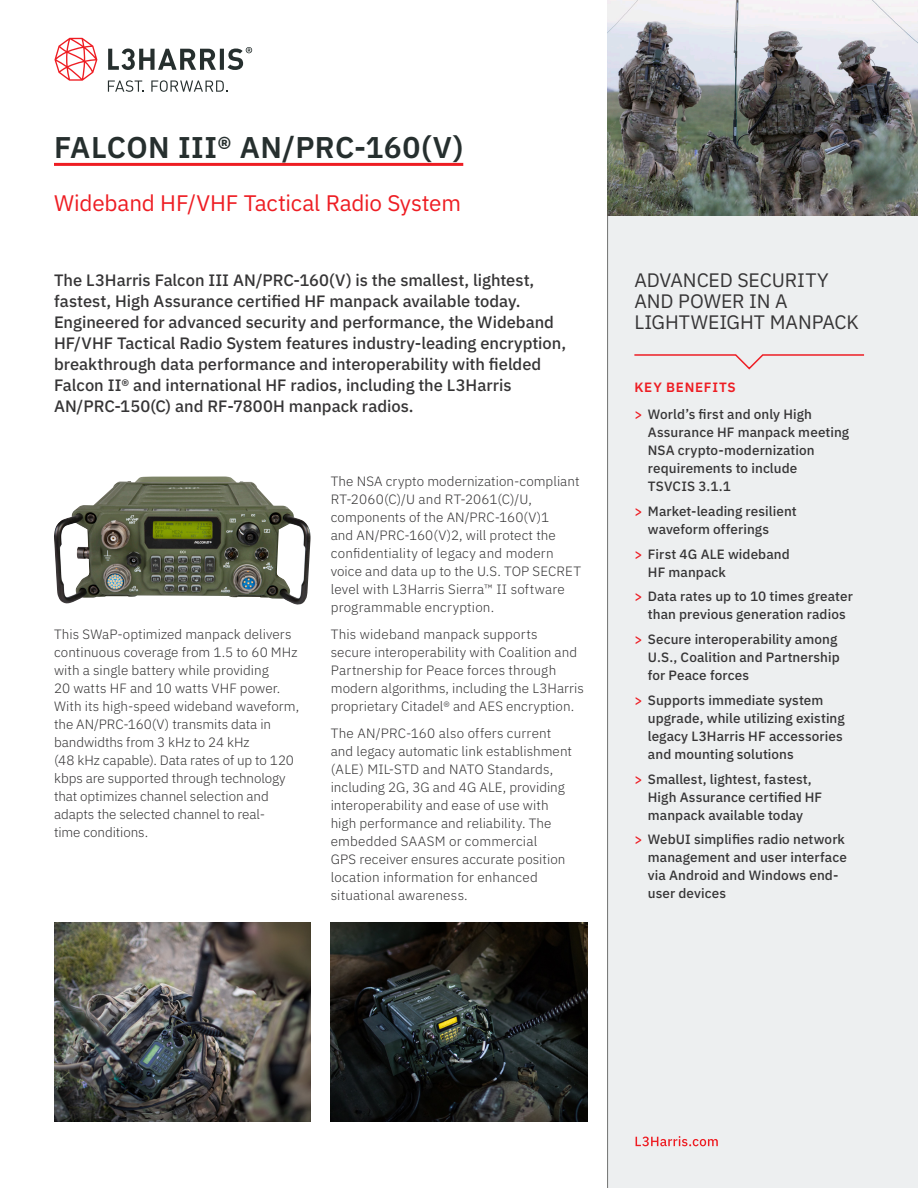
<style>
.page{position:relative;width:918px;height:1188px;background:#fff}
.page>*{position:absolute;margin:0;border:0;box-sizing:border-box;transform-origin:0 0}
.H1___Plex_Sans_20pt__Auto_lead__Titanium{font:600 30px "IBM Plex Sans";letter-spacing:.015em;color:#262f2e}
.H2__RED____Plex_Sans_Regular_15pt__17_le{font:22.5px "IBM Plex Sans";letter-spacing:-.01em;color:#ee1d23}
.CS_Benefit_Statement{font:19.5px/21px "IBM Plex Sans";letter-spacing:-.005em;color:#363536}
.INTRO___Plex_Sans_Medium_11pt__14_lead__{font:500 16.5px/21px "IBM Plex Sans";color:#363536}
.BODY___Plex_Sans_Light_9pt__12_lead__0_0{font:300 13.5px/18px "IBM Plex Sans";letter-spacing:.005em;color:#363536}
.t1{font:500 13.5px/18px "IBM Plex Sans";letter-spacing:.005em;color:#363536}
.CALLOUT___Plex_Sans_Medium_24pt__26_lead{font:600 13.5px "IBM Plex Sans";letter-spacing:.055em;color:#ee1d23}
.s1{color:#ee1d23}
</style>
<div class="page">
<div style="left:608px;top:0;width:310px;height:1188px;background:#edeff0"></div>
<hr style="left:607px;top:0;width:1px;height:1188px;background:#737473">
<svg style="left:636px;top:1136px;width:82px;height:10px"></svg>
<svg style="left:634px;top:354px;width:231px;height:16px"></svg>
<img style="left:54px;top:476px;width:256px;height:129px">
<hr style="left:54px;top:163px;width:409px;height:3px;background:#ee1d23">
<img style="left:54px;top:923px;width:257px;height:198px">
<img style="left:331px;top:923px;width:256px;height:198px">
<img style="left:608px;top:0;width:310px;height:216px">
<svg style="left:108px;top:80px;width:36px;height:12px"></svg>
<svg style="left:151px;top:80px;width:76px;height:12px"></svg>
<svg style="left:54px;top:38px;width:43px;height:43px"></svg>
<svg style="left:108px;top:47px;width:144px;height:23px"></svg>
<p class="H1___Plex_Sans_20pt__Auto_lead__Titanium" style="left:54px;top:124px;width:411px">FALCON III® AN/PRC-160(V)</p>
<p class="H2__RED____Plex_Sans_Regular_15pt__17_le" style="left:54px;top:186px;width:409px">Wideband HF/VHF Tactical Radio System</p>
<p class="INTRO___Plex_Sans_Medium_11pt__14_lead__" style="left:54px;top:268px;width:514px">The L3Harris Falcon III AN/PRC-160(V) is the smallest, lightest, fastest, High Assurance certified HF manpack available today.<br>Engineered for advanced security and performance, the Wideband HF/VHF Tactical Radio System features industry-leading encryption, breakthrough data performance and interoperability with fielded Falcon II® and international HF radios, including the L3Harris AN/PRC-150(C) and RF-7800H manpack radios.</p>
<p class="BODY___Plex_Sans_Light_9pt__12_lead__0_0" style="left:54px;top:624px;width:247px">This SWaP-optimized manpack delivers continuous coverage from 1.5 to 60 MHz with a single battery while providing<br>20 watts HF and 10 watts VHF power.<br>With its high-speed wideband waveform, the AN/PRC-160(V) transmits data in bandwidths from 3 kHz to 24 kHz<br>(48 kHz capable). Data rates of up to 120 kbps are supported through technology that optimizes channel selection and adapts the selected channel to real-<br>time conditions.</p>
<p class="BODY___Plex_Sans_Light_9pt__12_lead__0_0" style="left:331px;top:471px;width:252px">The NSA crypto modernization-compliant RT-2060(C)/U and RT-2061(C)/U, components of the AN/PRC-160(V)1<br>and AN/PRC-160(V)2, will protect the confidentiality of legacy and modern voice and data up to the U.S. TOP SECRET level with L3Harris Sierra™ II software programmable encryption.</p>
<p class="BODY___Plex_Sans_Light_9pt__12_lead__0_0" style="left:331px;top:624px;width:255px">This wideband manpack supports<br>secure interoperability with Coalition and Partnership for Peace forces through modern algorithms, including the L3Harris proprietary Citadel® and AES encryption.</p>
<p class="BODY___Plex_Sans_Light_9pt__12_lead__0_0" style="left:331px;top:723px;width:243px">The AN/PRC-160 also offers current and legacy automatic link establishment (ALE) MIL-STD and NATO Standards, including 2G, 3G and 4G ALE, providing interoperability and ease of use with high performance and reliability. The embedded SAASM or commercial<br>GPS receiver ensures accurate position location information for enhanced situational awareness.</p>
<p class="CS_Benefit_Statement" style="left:634px;top:268px;width:226px">ADVANCED SECURITY<br>AND POWER IN A<br>LIGHTWEIGHT MANPACK</p>
<p class="CALLOUT___Plex_Sans_Medium_24pt__26_lead" style="left:634px;top:377px;width:103px">KEY BENEFITS</p>
<p class="t1" style="left:648px;top:404px;width:203px;text-indent:-14px"><span class="s1">&gt;</span> World’s first and only High<br>Assurance HF manpack meeting<br>NSA crypto-modernization requirements to include<br>TSVCIS 3.1.1</p>
<p class="t1" style="left:648px;top:501px;width:150px;text-indent:-14px"><span class="s1">&gt;</span> Market-leading resilient waveform offerings</p>
<p class="t1" style="left:648px;top:544px;width:143px;text-indent:-14px"><span class="s1">&gt;</span> First 4G ALE wideband<br>HF manpack</p>
<p class="t1" style="left:634px;top:587px;width:220px;text-align:center"><span class="s1">&gt;</span> Data rates up to 10 times greater than previous generation radios</p>
<p class="t1" style="left:648px;top:629px;width:193px;text-indent:-14px"><span class="s1">&gt;</span> Secure interoperability among<br>U.S., Coalition and Partnership for Peace forces</p>
<p class="t1" style="left:648px;top:690px;width:198px;text-indent:-14px"><span class="s1">&gt;</span> Supports immediate system upgrade, while utilizing existing legacy L3Harris HF accessories and mounting solutions</p>
<p class="t1" style="left:648px;top:769px;width:176px;text-indent:-14px"><span class="s1">&gt;</span> Smallest, lightest, fastest,<br>High Assurance certified HF manpack available today</p>
<p class="t1" style="left:648px;top:830px;width:201px;text-indent:-14px"><span class="s1">&gt;</span> WebUI simplifies radio network management and user interface via Android and Windows end&shy;user devices</p>
</div>
